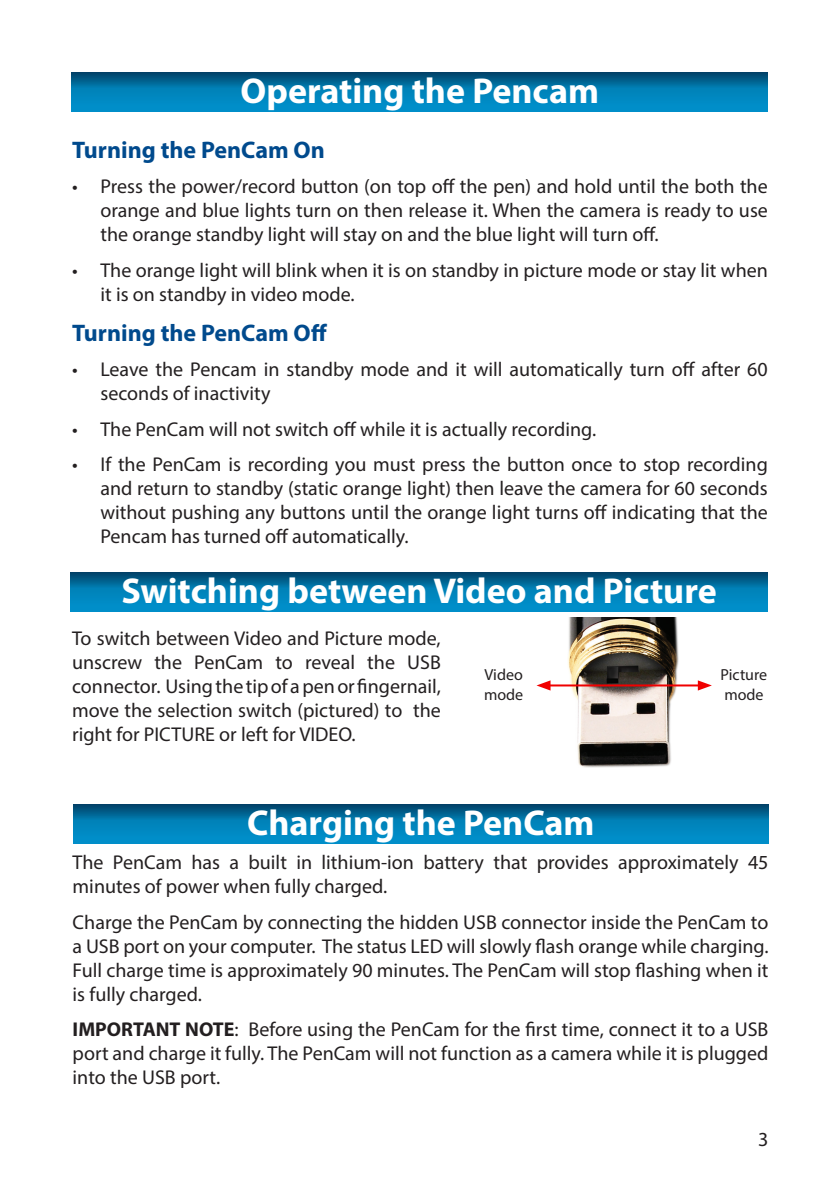
<style>
.page{position:relative;width:840px;height:1191px;background:#fff}
.page>*{position:absolute;margin:0;border:0;box-sizing:border-box;transform-origin:0 0}
.HDG_Page_Chapter_in{font:700 36px "Myriad Pro";color:#fff}
.HDG_Left_-_Level_2{font:700 24px "Myriad Pro";color:#004a8d}
.BODY_Text{font:20px/24px "Myriad Pro";color:#231f20;text-align:justify}
.BODY_Text_Nested{font:20px/24px "Myriad Pro";color:#231f20;text-align:justify}
.Caption_Text__Centre{font:16px "Myriad Pro";color:#231f20}
.s1{font-weight:700}
</style>
<div class="page">
<img style="left:567px;top:618px;width:113px;height:150px">
<svg style="left:71px;top:72px;width:696px;height:40px;background:#0077ab"></svg>
<svg style="left:71px;top:572px;width:695px;height:39px;background:#0077ab"></svg>
<hr style="left:547px;top:684px;width:153px;height:2px;background:#f00000">
<svg style="left:536px;top:680px;width:14px;height:10px"></svg>
<svg style="left:697px;top:680px;width:14px;height:10px"></svg>
<svg style="left:73px;top:804px;width:695px;height:39px;background:#0076aa"></svg>
<p class="HDG_Page_Chapter_in" style="left:240px;top:67px;width:360px">Operating the Pencam</p>
<p class="HDG_Left_-_Level_2" style="left:72px;top:134px;width:254px">Turning the PenCam On</p>
<p class="BODY_Text" style="left:100px;top:174px;width:668px;text-indent:-28px">• Press the power/record button (on top off the pen) and hold until the both the orange and blue lights turn on then release it. When the camera is ready to use the orange standby light will stay on and the blue light will turn off.</p>
<p class="BODY_Text" style="left:100px;top:258px;width:668px;text-indent:-28px">• The orange light will blink when it is on standby in picture mode or stay lit when it is on standby in video mode.</p>
<p class="HDG_Left_-_Level_2" style="left:72px;top:317px;width:256px">Turning the PenCam Off</p>
<p class="BODY_Text" style="left:100px;top:357px;width:668px;text-indent:-28px">• Leave the Pencam in standby mode and it will automatically turn off after 60 seconds of inactivity</p>
<p class="BODY_Text" style="left:72px;top:417px;width:525px">• The PenCam will not switch off while it is actually recording.</p>
<p class="BODY_Text" style="left:100px;top:452px;width:668px;text-indent:-28px">• If the PenCam is recording you must press the button once to stop recording and return to standby (static orange light) then leave the camera for 60 seconds without pushing any buttons until the orange light turns off indicating that the Pencam has turned off automatically.</p>
<p class="HDG_Page_Chapter_in" style="left:121px;top:567px;width:596px">Switching between Video and Picture</p>
<p class="BODY_Text" style="left:72px;top:625px;width:370px">To switch between Video and Picture mode, unscrew the PenCam to reveal the USB connector. Using the tip of a pen or fingernail, move the selection switch (pictured) to the right for PICTURE or left for VIDEO.</p>
<p class="Caption_Text__Centre" style="left:484px;top:665px;width:40px">Video</p>
<p class="Caption_Text__Centre" style="left:484px;top:684px;width:41px">mode</p>
<p class="Caption_Text__Centre" style="left:720px;top:665px;width:48px">Picture</p>
<p class="Caption_Text__Centre" style="left:724px;top:684px;width:41px">mode</p>
<p class="HDG_Page_Chapter_in" style="left:247px;top:799px;width:348px">Charging the PenCam</p>
<p class="BODY_Text" style="left:73px;top:850px;width:697px">The PenCam has a built in lithium-ion battery that provides approximately 45 minutes of power when fully charged.</p>
<p class="BODY_Text" style="left:73px;top:909px;width:697px">Charge the PenCam by connecting the hidden USB connector inside the PenCam to a USB port on your computer. The status LED will slowly flash orange while charging.<br>Full charge time is approximately 90 minutes. The PenCam will stop flashing when it is fully charged.</p>
<p class="BODY_Text_Nested" style="left:73px;top:1017px;width:697px"><span class="s1">IMPORTANT NOTE</span>: Before using the PenCam for the first time, connect it to a USB port and charge it fully. The PenCam will not function as a camera while it is plugged into the USB port.</p>
<p class="BODY_Text" style="left:757px;top:1126px;width:12px">3</p>
</div>
